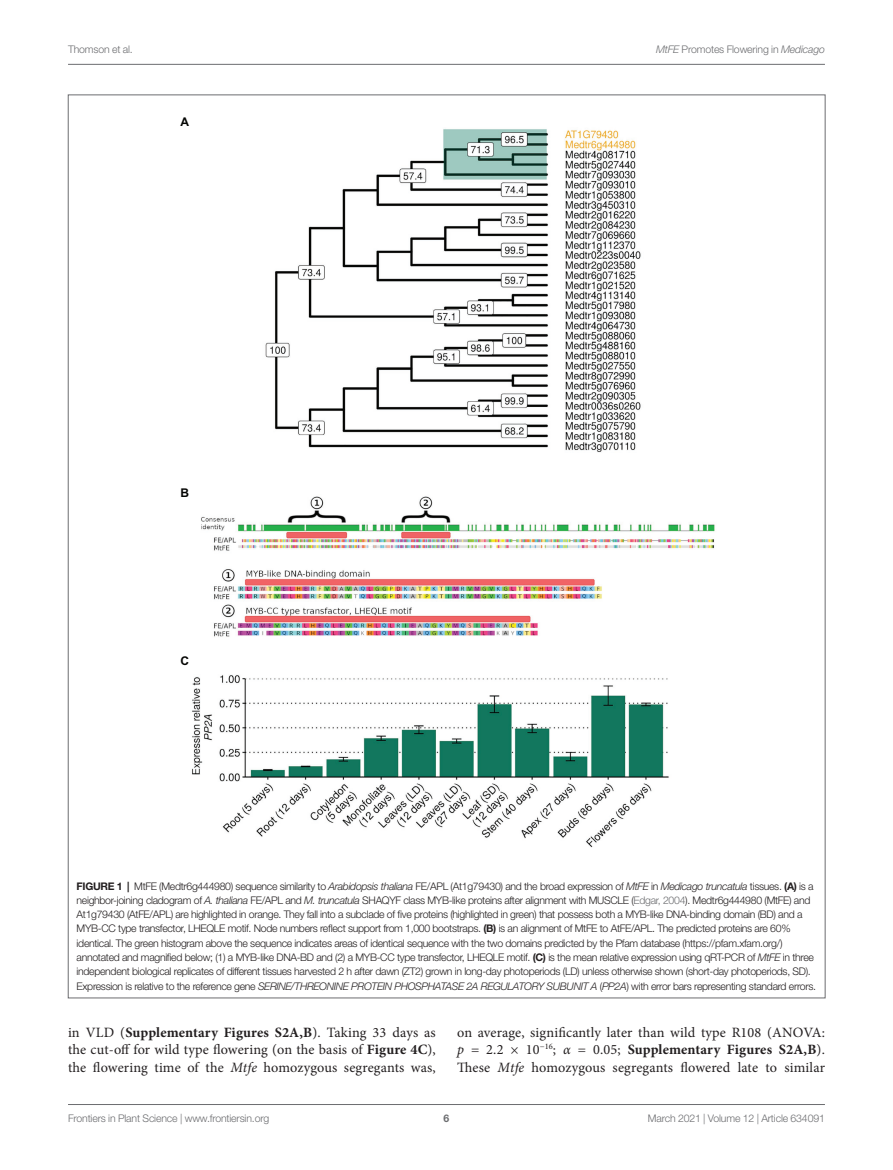
<style>
.page{position:relative;width:893px;height:1170px;background:#fff}
.page>*{position:absolute;margin:0;border:0;box-sizing:border-box;transform-origin:0 0}
.TEXT{font:14.25px/17.2px "Minion Pro";letter-spacing:.005em;color:#231f20;text-align:justify}
.t1{font:700 12px "Arial";color:#040503}
.FIG_LEG{font:300 10.5px/14.2px "Helvetica Neue LT Std";letter-spacing:-.03em;color:#231f20}
.t2{font:300 10.5px "Helvetica Neue LT Std";letter-spacing:-.015em;color:#6c6d70}
.t3{font:700 10.5px "Helvetica Neue LT Std";color:#6c6d70}
.s1{font-style:italic}
.s2{font-weight:700}
.s3{color:#6c6d70}
</style>
<div class="page">
<hr style="left:68px;top:64px;width:757px;height:1px;background:#6c6d70">
<hr style="left:68px;top:1104px;width:757px;height:1px;background:#6c6d70">
<img style="left:192px;top:129px;width:523px;height:719px">
<p class="t2" style="left:68px;top:42px;width:66px">Thomson et al.</p>
<p class="t2" style="left:656px;top:42px;width:170px"><span class="s1">MtFE</span> Promotes Flowering in <span class="s1">Medicago</span></p>
<p class="t1" style="left:181px;top:113px;width:10px">A</p>
<p class="t1" style="left:181px;top:484px;width:10px">B</p>
<p class="t1" style="left:181px;top:652px;width:10px">C</p>
<p class="FIG_LEG" style="left:77px;top:878px;width:741px"><span class="s2">FIGURE 1 |</span> MtFE (Medtr6g444980) sequence similarity to <span class="s1">Arabidopsis thaliana</span> FE/APL (At1g79430) and the broad expression of <span class="s1">MtFE</span> in <span class="s1">Medicago truncatula</span> tissues. <span class="s2">(A)</span> is a neighbor-joining cladogram of <span class="s1">A. thaliana</span> FE/APL and <span class="s1">M. truncatula</span> SHAQYF class MYB-like proteins after alignment with MUSCLE (<span class="s3">Edgar, 2004</span>). Medtr6g444980 (MtFE) and At1g79430 (AtFE/APL) are highlighted in orange. They fall into a subclade of five proteins (highlighted in green) that possess both a MYB-like DNA-binding domain (BD) and a MYB-CC type transfector, LHEQLE motif. Node numbers reflect support from 1,000 bootstraps. <span class="s2">(B)</span> is an alignment of MtFE to AtFE/APL. The predicted proteins are 60% identical. The green histogram above the sequence indicates areas of identical sequence with the two domains predicted by the Pfam database (https://pfam.xfam.org/) annotated and magnified below; (1) a MYB-like DNA-BD and (2) a MYB-CC type transfector, LHEQLE motif. <span class="s2">(C)</span> is the mean relative expression using qRT-PCR of <span class="s1">MtFE</span> in three independent biological replicates of different tissues harvested 2 h after dawn (ZT2) grown in long-day photoperiods (LD) unless otherwise shown (short-day photoperiods, SD).<br>Expression is relative to the reference gene <span class="s1">SERINE/THREONINE PROTEIN PHOSPHATASE 2A REGULATORY SUBUNIT A</span> (<span class="s1">PP2A</span>) with error bars representing standard errors.</p>
<p class="TEXT" style="left:68px;top:1023px;width:369px">in VLD (<span class="s2">Supplementary Figures S2A,B</span>). Taking 33 days as the cut-off for wild type flowering (on the basis of <span class="s2">Figure 4C</span>), the flowering time of the <span class="s1">Mtfe</span> homozygous segregants was,</p>
<p class="TEXT" style="left:457px;top:1023px;width:369px">on average, significantly later than wild type R108 (ANOVA: <span class="s1">p</span> = 2.2 × 10<sup>−16</sup>; <span class="s1">α</span> = 0.05; <span class="s2">Supplementary Figures S2A,B</span>).<br>These <span class="s1">Mtfe</span> homozygous segregants flowered late to similar</p>
<p class="t2" style="left:68px;top:1111px;width:203px">Frontiers in Plant Science | www.frontiersin.org</p>
<p class="t3" style="left:444px;top:1111px;width:7px">6</p>
<p class="t2" style="left:648px;top:1111px;width:178px">March 2021 | Volume 12 | Article 634091</p>
</div>
